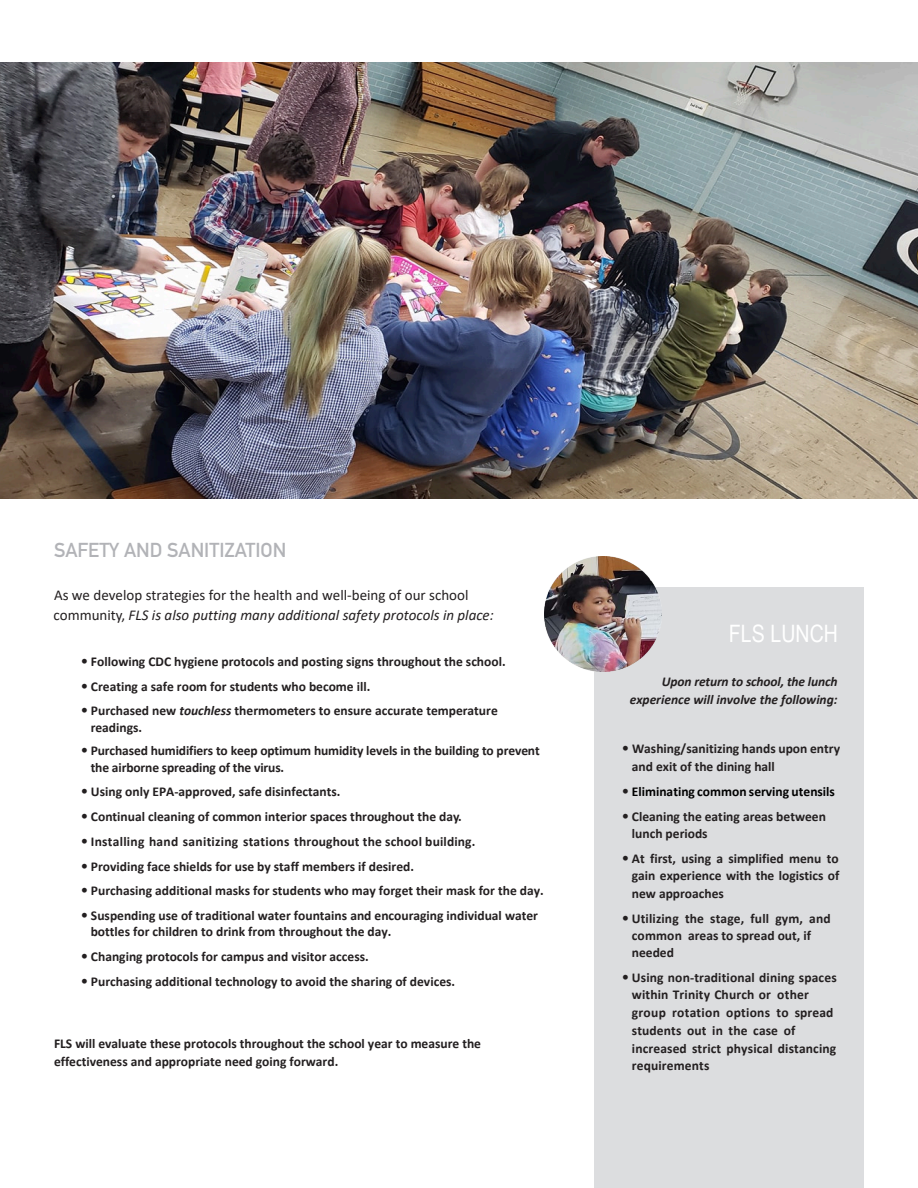
<style>
.page{position:relative;width:918px;height:1188px;background:#fff}
.page>*{position:absolute;margin:0;border:0;box-sizing:border-box;transform-origin:0 0}
.t1{font:24px "Arial Narrow";color:#fff}
.t2{font:19.95px "DIN Mittelschrift";color:#b2b3b7}
.t3{font:15px/20px "Calibri";color:#231f20}
.t4{font:700 13.5px/17.7px "Calibri";color:#231f20}
.t5{font:700 13.5px "Calibri";letter-spacing:.02em;color:#231f20}
.t6{font:italic 700 13.5px/17.7px "Calibri";color:#231f20;text-align:right}
.t7{font:700 13.5px "Calibri";color:#000}
.s1{font-style:italic}
.s2{font-family:"DIN Alternate"}
.s3{font-family:"DIN Alternate";color:#231f20}
</style>
<div class="page">
<div style="left:594px;top:588px;width:270px;height:600px;background:#dcdddf"></div>
<img style="left:0;top:63px;width:918px;height:435px">
<img style="left:545px;top:556px;width:116px;height:116px">
<p class="t2" style="left:54px;top:538px;width:234px">SAFETY AND SANITIZATION</p>
<p class="t3" style="left:53px;top:584px;width:442px">As we develop strategies for the health and well-being of our school community, <span class="s1">FLS is also putting many additional safety protocols in place:</span></p>
<p class="t4" style="left:81px;top:652px;width:426px"><span class="s2">•</span> Following CDC hygiene protocols and posting signs throughout the school.</p>
<p class="t4" style="left:81px;top:677px;width:291px"><span class="s2">•</span> Creating a safe room for students who become ill.</p>
<p class="t4" style="left:91px;top:703px;width:409px;line-height:16.2px;text-indent:-10px"><span class="s2">•</span> Purchased new <span class="s1">touchless</span> thermometers to ensure accurate temperature readings.</p>
<p class="t4" style="left:91px;top:743px;width:451px;line-height:16.2px;text-indent:-10px"><span class="s2">•</span> Purchased humidifiers to keep optimum humidity levels in the building to prevent the airborne spreading of the virus.</p>
<p class="t4" style="left:81px;top:783px;width:261px"><span class="s2">•</span> Using only EPA-approved, safe disinfectants.</p>
<p class="t4" style="left:81px;top:808px;width:382px"><span class="s2">•</span> Continual cleaning of common interior spaces throughout the day.</p>
<p class="t5" style="left:81px;top:832px;width:396px"><span class="s2">•</span> Installing hand sanitizing stations throughout the school building.</p>
<p class="t4" style="left:81px;top:857px;width:335px"><span class="s2">•</span> Providing face shields for use by staff members if desired.</p>
<p class="t4" style="left:81px;top:882px;width:464px"><span class="s2">•</span> Purchasing additional masks for students who may forget their mask for the day.</p>
<p class="t4" style="left:91px;top:907px;width:449px;line-height:16.2px;text-indent:-10px"><span class="s2">•</span> Suspending use of traditional water fountains and encouraging individual water bottles for children to drink from throughout the day.</p>
<p class="t4" style="left:81px;top:948px;width:289px"><span class="s2">•</span> Changing protocols for campus and visitor access.</p>
<p class="t4" style="left:81px;top:972px;width:376px"><span class="s2">•</span> Purchasing additional technology to avoid the sharing of devices.</p>
<p class="t4" style="left:54px;top:1035px;width:429px">FLS will evaluate these protocols throughout the school year to measure the effectiveness and appropriate need going forward.</p>
<p class="t1" style="left:729px;top:616px;width:111px">FLS LUNCH</p>
<p class="t6" style="left:630px;top:672px;width:209px">Upon return to school, the lunch experience will involve the following:</p>
<p class="t4" style="left:632px;top:740px;width:210px;text-indent:-10px"><span class="s2">•</span> Washing/sanitizing hands upon entry and exit of the dining hall</p>
<p class="t7" style="left:622px;top:782px;width:214px"><span class="s3">•</span> Eliminating common serving utensils</p>
<p class="t4" style="left:632px;top:808px;width:196px;line-height:17.1px;text-indent:-10px"><span class="s2">•</span> Cleaning the eating areas between lunch periods</p>
<p class="t4" style="left:632px;top:849px;width:209px;text-align:justify;text-indent:-10px"><span class="s2">•</span> At first, using a simplified menu to gain experience with the logistics of new approaches</p>
<p class="t4" style="left:632px;top:909px;width:200px;line-height:17.1px;text-indent:-10px"><span class="s2">•</span> Utilizing the stage, full gym, and common areas to spread out, if needed</p>
<p class="t4" style="left:632px;top:968px;width:206px;text-indent:-10px"><span class="s2">•</span> Using non-traditional dining spaces within Trinity Church or other group rotation options to spread students out in the case of increased strict physical distancing requirements</p>
</div>
